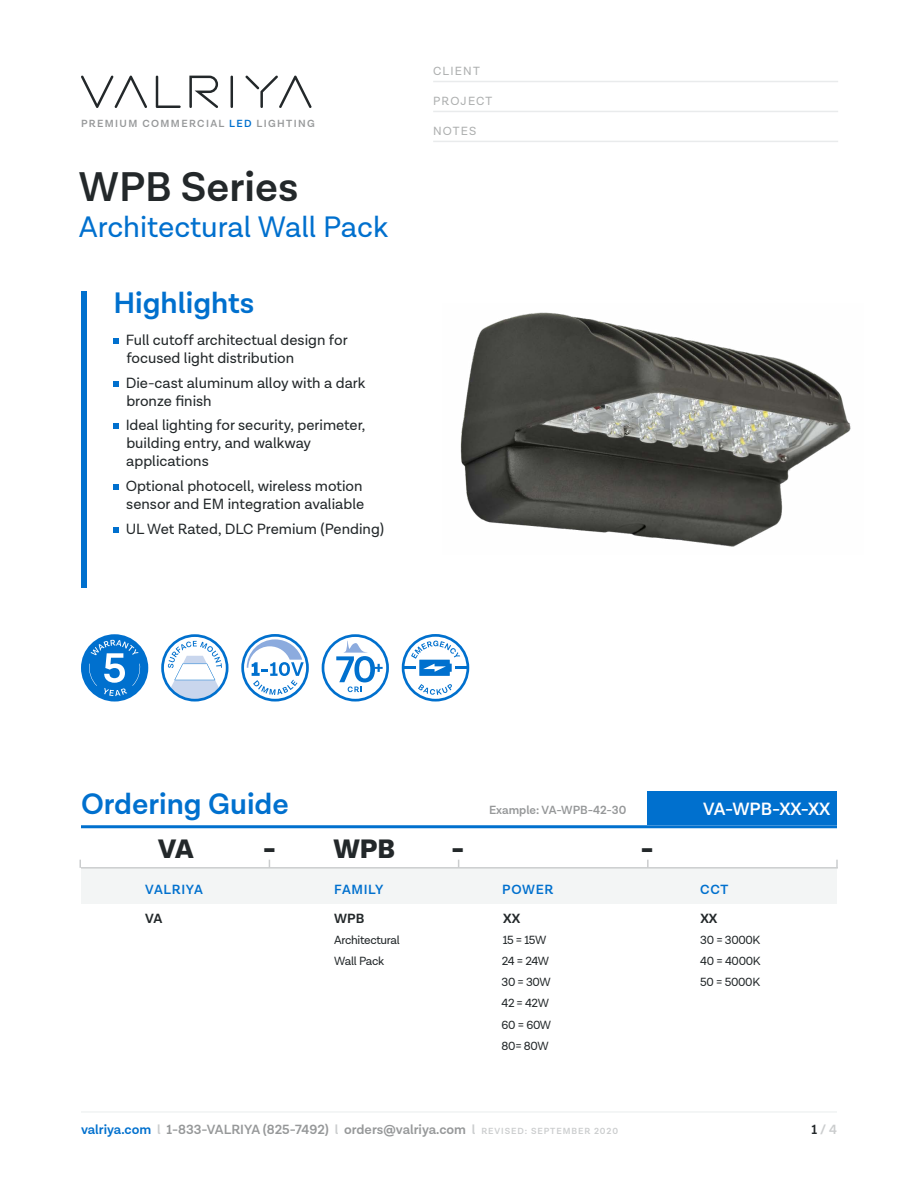
<style>
.page{position:relative;width:918px;height:1188px;background:#fff}
.page>*{position:absolute;margin:0;border:0;box-sizing:border-box;transform-origin:0 0}
.t1{font:600 42px "Lota Grotesque";color:#23282a}
.t2{font:600 30px "Lota Grotesque";color:#0070ce}
.t3{font:30px "Lota Grotesque";color:#0070ce}
.t4{font:900 27px "Lota Grotesque";color:#23282a}
.t5{font:600 18px "Lota Grotesque";color:#fff}
.t6{font:15px/18px "Lota Grotesque";color:#23282a}
.t7{font:600 13.5px "Lota Grotesque";color:#969899}
.t8{font:600 13.5px "Lota Grotesque";letter-spacing:.05em;color:#0070ce}
.t9{font:700 13.5px "Lota Grotesque";color:#23282a}
.t10{font:600 13.5px "Lota Grotesque";color:#cbcdce}
.t11{font:12px/21.1px "Lota Grotesque";letter-spacing:-.025em;color:#23282a}
.t12{font:600 12px "Lota Grotesque";color:#969899}
.t13{font:12px "Lota Grotesque";letter-spacing:.1em;color:#acaeae}
.t14{font:600 10.5px "Lota Grotesque";letter-spacing:.13em;color:#969899}
.s1{color:#0070ce}
.s2{color:#cbcdce}
.s3{font-size:9px;color:#cbcdce}
.s4{color:#23282a}
</style>
<div class="page">
<div style="left:82px;top:869px;width:755px;height:35px;background:#f3f5f5"></div>
<hr style="left:81px;top:867px;width:757px;height:2px;background:#cbcdce">
<svg style="left:647px;top:860px;width:2px;height:7px"></svg>
<svg style="left:836px;top:860px;width:2px;height:7px"></svg>
<svg style="left:113px;top:338px;width:6px;height:6px"></svg>
<svg style="left:113px;top:381px;width:6px;height:5px"></svg>
<svg style="left:113px;top:424px;width:6px;height:5px"></svg>
<svg style="left:113px;top:484px;width:6px;height:6px"></svg>
<svg style="left:113px;top:527px;width:6px;height:5px"></svg>
<div style="left:81px;top:291px;width:5px;height:297px;background:#0070ce"></div>
<div style="left:647px;top:792px;width:190px;height:33px;background:#0070ce"></div>
<hr style="left:81px;top:825px;width:756px;height:3px;background:#0070ce">
<div style="left:81px;top:634px;width:67px;height:68px;background:#0070ce;border-radius:50%"></div>
<svg style="left:88px;top:634px;width:53px;height:62px"></svg>
<svg style="left:322px;top:634px;width:67px;height:68px"></svg>
<svg style="left:161px;top:634px;width:67px;height:68px"></svg>
<svg style="left:241px;top:634px;width:68px;height:68px"></svg>
<img style="left:460px;top:312px;width:391px;height:235px">
<svg style="left:81px;top:75px;width:231px;height:33px"></svg>
<hr style="left:433px;top:81px;width:405px;height:1px;background:#e9ebec">
<hr style="left:433px;top:141px;width:405px;height:1px;background:#e9ebec">
<hr style="left:433px;top:111px;width:405px;height:1px;background:#e9ebec">
<hr style="left:81px;top:1111px;width:756px;height:2px;background:#f3f5f5">
<svg style="left:402px;top:634px;width:67px;height:68px"></svg>
<p class="t14" style="left:81px;top:118px;width:235px">PREMIUM COMMERCIAL <span class="s1">LED</span> LIGHTING</p>
<h1 class="t1" style="left:79px;top:163px;width:221px">WPB Series</h1>
<h2 class="t3" style="left:79px;top:210px;width:311px">Architectural Wall Pack</h2>
<h2 class="t2" style="left:113px;top:286px;width:143px">Highlights</h2>
<p class="t6" style="left:126px;top:331px;width:224px">Full cutoff architectual design for focused light distribution</p>
<p class="t6" style="left:126px;top:374px;width:241px">Die-cast aluminum alloy with a dark bronze finish</p>
<p class="t6" style="left:126px;top:417px;width:241px">Ideal lighting for security, perimeter, building entry, and walkway applications</p>
<p class="t6" style="left:126px;top:478px;width:240px">Optional photocell, wireless motion sensor and EM integration avaliable</p>
<p class="t6" style="left:126px;top:520px;width:260px">UL Wet Rated, DLC Premium (Pending)</p>
<p class="t13" style="left:433px;top:64px;width:48px">CLIENT</p>
<p class="t13" style="left:433px;top:94px;width:61px">PROJECT</p>
<p class="t13" style="left:433px;top:124px;width:45px">NOTES</p>
<h2 class="t2" style="left:81px;top:787px;width:209px">Ordering Guide</h2>
<p class="t12" style="left:489px;top:803px;width:139px">Example: VA-WPB-42-30</p>
<h3 class="t4" style="left:158px;top:833px;width:37px">VA</h3>
<h3 class="t4" style="left:263px;top:833px;width:134px">- WPB</h3>
<h3 class="t4" style="left:452px;top:833px;width:14px">-</h3>
<h3 class="t4" style="left:641px;top:833px;width:14px">-</h3>
<p class="t5" style="left:703px;top:799px;width:129px">VA-WPB-XX-XX</p>
<p class="t8" style="left:145px;top:881px;width:59px">VALRIYA</p>
<p class="t8" style="left:334px;top:881px;width:51px">FAMILY</p>
<p class="t8" style="left:502px;top:881px;width:53px">POWER</p>
<p class="t8" style="left:700px;top:881px;width:29px">CCT</p>
<p class="t9" style="left:145px;top:911px;width:19px">VA</p>
<p class="t9" style="left:334px;top:911px;width:32px">WPB</p>
<p class="t9" style="left:503px;top:911px;width:19px">XX</p>
<p class="t9" style="left:700px;top:911px;width:19px">XX</p>
<p class="t11" style="left:334px;top:930px;width:67px">Architectural</p>
<p class="t11" style="left:503px;top:930px;width:45px">15 = 15W</p>
<p class="t11" style="left:700px;top:930px;width:62px">30 = 3000K</p>
<p class="t11" style="left:334px;top:951px;width:51px">Wall Pack</p>
<p class="t11" style="left:502px;top:951px;width:49px">24 = 24W</p>
<p class="t11" style="left:700px;top:951px;width:62px">40 = 4000K</p>
<p class="t11" style="left:502px;top:972px;width:51px">30 = 30W</p>
<p class="t11" style="left:700px;top:972px;width:61px">50 = 5000K</p>
<p class="t11" style="left:502px;top:993px;width:51px">42 = 42W<br>60 = 60W<br>80= 80W</p>
<p class="t7" style="left:81px;top:1122px;width:539px"><span class="s1">valriya.com</span> <span class="s2">l</span> 1-833-VALRIYA (825-7492) <span class="s2">l</span> orders@valriya.com <span class="s2">l</span> <span class="s3">REVISED: SEPTEMBER 2020</span></p>
<p class="t10" style="left:812px;top:1122px;width:27px"><span class="s4">1</span> / 4</p>
</div>
